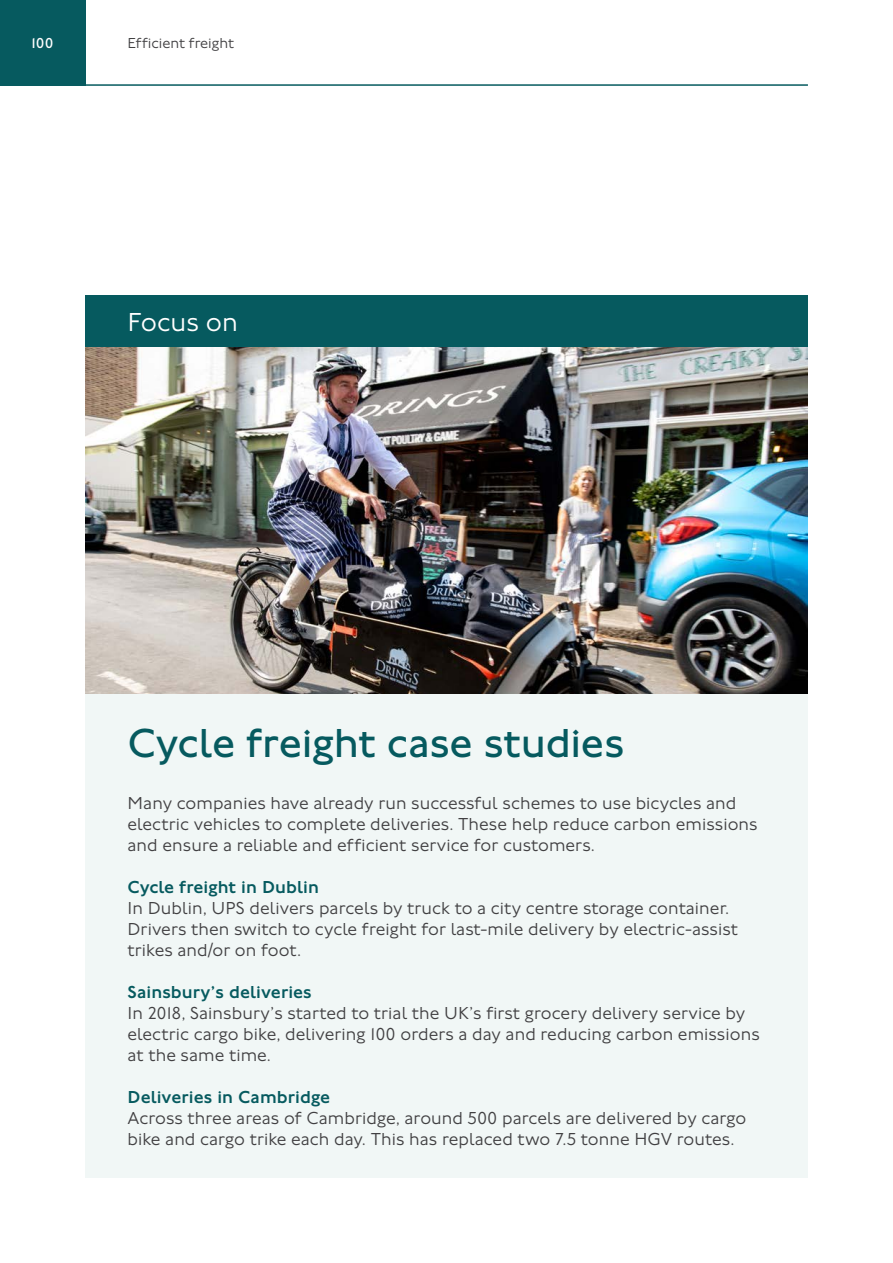
<style>
.page{position:relative;width:893px;height:1263px;background:#fff}
.page>*{position:absolute;margin:0;border:0;box-sizing:border-box;transform-origin:0 0}
.Case_Study_Case_Study_Heading_28pt{font:42px "Johnston 100";letter-spacing:-.005em;color:#065a5f}
.Case_Study_Case_study_18_22pt_Light_W_O{font:300 27px "Johnston 100";color:#fff}
.Body_12_14_90pc{font:300 18px/21px "Johnston 100";letter-spacing:.005em;color:#414042}
.H2_Body{font:500 18px "Johnston 100";letter-spacing:.005em;color:#065a5f}
.t1{font:300 15px "Johnston 100";color:#414042}
.t2{font:15px "Johnston 100";color:#fff}
</style>
<div class="page">
<hr style="left:0;top:84px;width:808px;height:2px;background:#065a5f">
<div style="left:0;top:0;width:85px;height:85px;background:#065a5f"></div>
<div style="left:85px;top:295px;width:723px;height:53px;background:#065a5f"></div>
<img style="left:85px;top:348px;width:723px;height:346px">
<div style="left:85px;top:694px;width:723px;height:483px;background:#f1f7f6"></div>
<p class="t2" style="left:32px;top:35px;width:23px">100</p>
<p class="t1" style="left:128px;top:35px;width:108px">Efficient freight</p>
<h3 class="Case_Study_Case_study_18_22pt_Light_W_O" style="left:128px;top:307px;width:112px">Focus on</h3>
<h4 class="Case_Study_Case_Study_Heading_28pt" style="left:128px;top:720px;width:498px">Cycle freight case studies</h4>
<p class="Body_12_14_90pc" style="left:128px;top:793px;width:632px">Many companies have already run successful schemes to use bicycles and electric vehicles to complete deliveries. These help reduce carbon emissions and ensure a reliable and efficient service for customers.</p>
<h4 class="H2_Body" style="left:128px;top:877px;width:193px">Cycle freight in Dublin</h4>
<p class="Body_12_14_90pc" style="left:128px;top:898px;width:612px">In Dublin, UPS delivers parcels by truck to a city centre storage container.<br>Drivers then switch to cycle freight for last-mile delivery by electric-assist trikes and/or on foot.</p>
<h4 class="H2_Body" style="left:128px;top:982px;width:186px">Sainsbury’s deliveries</h4>
<p class="Body_12_14_90pc" style="left:128px;top:1003px;width:634px">In 2018, Sainsbury’s started to trial the UK’s first grocery delivery service by electric cargo bike, delivering 100 orders a day and reducing carbon emissions at the same time.</p>
<h4 class="H2_Body" style="left:128px;top:1087px;width:204px">Deliveries in Cambridge</h4>
<p class="Body_12_14_90pc" style="left:128px;top:1108px;width:620px">Across three areas of Cambridge, around 500 parcels are delivered by cargo bike and cargo trike each day. This has replaced two 7.5 tonne HGV routes.</p>
</div>
